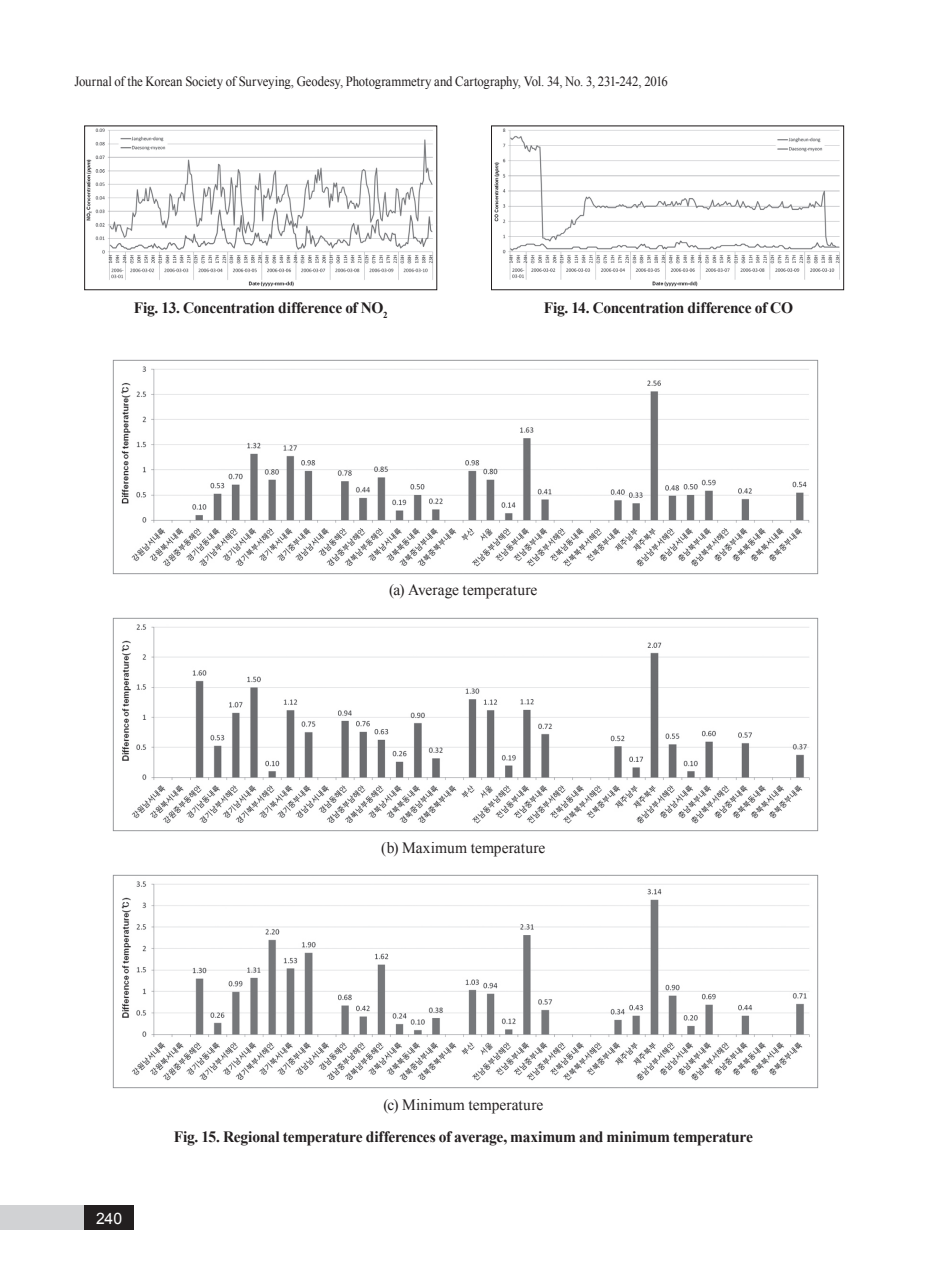
<style>
.page{position:relative;width:928px;height:1280px;background:#fff}
.page>*{position:absolute;margin:0;border:0;box-sizing:border-box;transform-origin:0 0}
.t1{font:700 15.75px "Times New Roman";letter-spacing:-.02em;color:#231f20}
.t2{font:15.75px "Times New Roman";letter-spacing:.005em;color:#231f20}
.t3{font:15.75px "Arial";color:#fff}
.t4{font:14px "Times New Roman";letter-spacing:-.01em;color:#231f20;scale:.91 1}
</style>
<div class="page">
<div style="left:0;top:1205px;width:134px;height:25px;background:#d1d2d4"></div>
<div style="left:84px;top:1205px;width:50px;height:25px;background:#231f20"></div>
<img style="left:494px;top:128px;width:346px;height:159px">
<div style="left:491px;top:126px;width:353px;height:164px;border:1px solid #231f20"></div>
<img style="left:113px;top:360px;width:706px;height:214px">
<img style="left:113px;top:618px;width:706px;height:214px">
<img style="left:113px;top:874px;width:706px;height:214px">
<img style="left:86px;top:128px;width:347px;height:159px">
<div style="left:84px;top:126px;width:353px;height:164px;border:1px solid #231f20"></div>
<p class="t4" style="left:74px;top:72px;width:654px">Journal of the Korean Society of Surveying, Geodesy, Photogrammetry and Cartography, Vol. 34, No. 3, 231-242, 2016</p>
<p class="t1" style="left:134px;top:296px;width:255px">Fig. 13. Concentration difference of NO<sub>2</sub></p>
<p class="t1" style="left:544px;top:296px;width:251px">Fig. 14. Concentration difference of CO</p>
<p class="t2" style="left:389px;top:579px;width:150px">(a) Average temperature</p>
<p class="t2" style="left:381px;top:837px;width:166px">(b) Maximum temperature</p>
<p class="t3" style="left:96px;top:1208px;width:28px">240</p>
<p class="t2" style="left:383px;top:1094px;width:161px">(c) Minimum temperature</p>
<p class="t1" style="left:174px;top:1126px;width:581px">Fig. 15. Regional temperature differences of average, maximum and minimum temperature</p>
</div>
